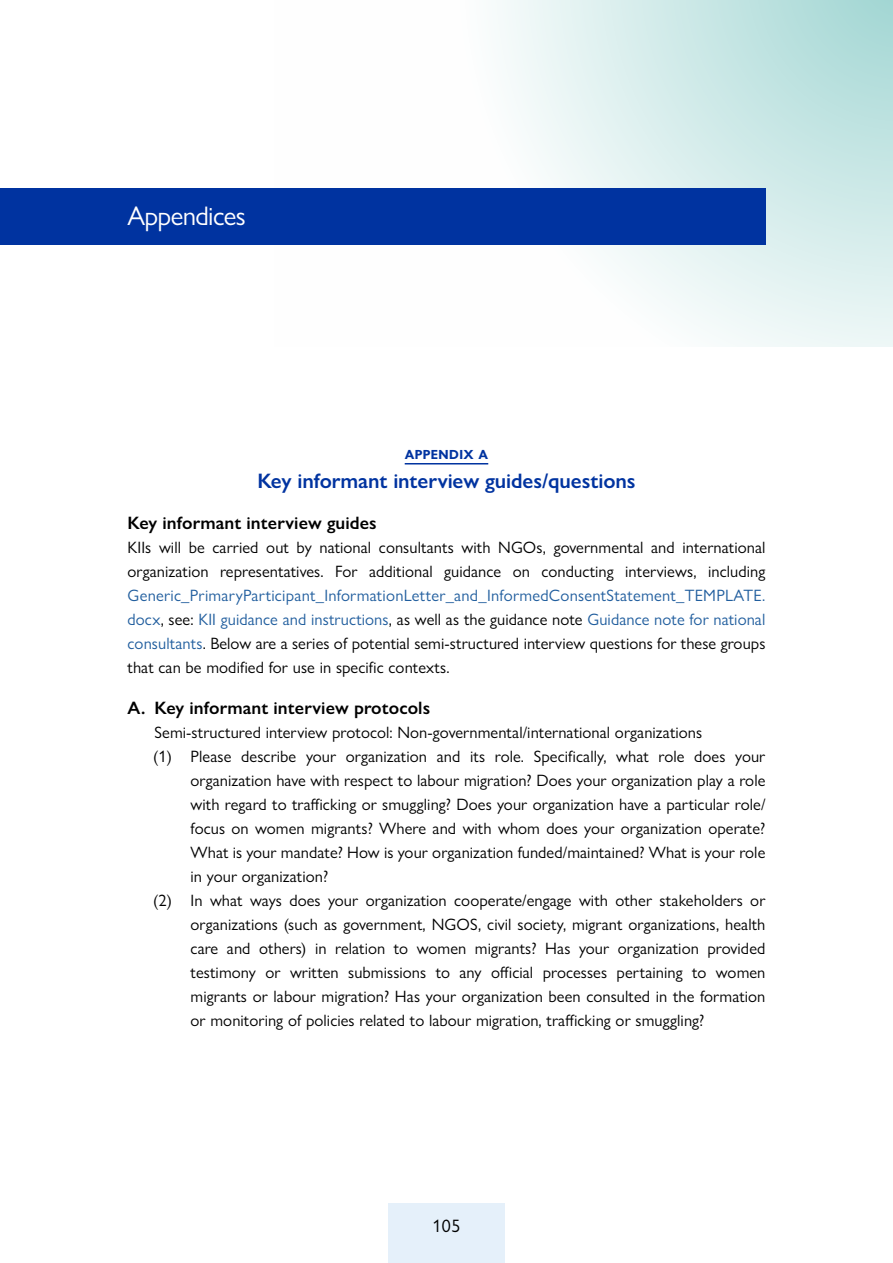
<style>
.page{position:relative;width:893px;height:1263px;background:#fff}
.page>*{position:absolute;margin:0;border:0;box-sizing:border-box;transform-origin:0 0}
.t1{font:27px "Gill Sans Nova";color:#fff}
.t2{font:600 21px "Gill Sans Nova";letter-spacing:-.005em;color:#0033a0}
.t3{font:600 18px "Gill Sans Nova";letter-spacing:.005em;color:#000}
.t4{font:600 18px "Gill Sans Nova";letter-spacing:-.005em;color:#0033a0}
.t5{font:18px "Gill Sans Nova";color:#000}
.t6{font:16.5px/24px "Gill Sans Nova";letter-spacing:.005em;color:#000}
.t7{font:16.5px/24px "Gill Sans Nova";letter-spacing:.005em;color:#215e9e;text-align:justify}
.s1{color:#000}
</style>
<div class="page">
<svg style="left:502px;top:0;width:391px;height:347px"></svg>
<div style="left:388px;top:1203px;width:117px;height:60px;background:#e5f0fa"></div>
<div style="left:0;top:188px;width:765px;height:57px;background:#0033a0"></div>
<hr style="left:405px;top:463px;width:83px;height:1px;background:#0033a0">
<h1 class="t1" style="left:128px;top:199px;width:120px">Appendices</h1>
<p class="t4" style="left:405px;top:441px;width:85px">appendix a</p>
<p class="t2" style="left:257px;top:468px;width:380px">Key informant interview guides/questions</p>
<p class="t3" style="left:128px;top:512px;width:251px">Key informant interview guides</p>
<p class="t6" style="left:128px;top:535px;width:639px">KIIs will be carried out by national consultants with NGOs, governmental and international organization representatives. For additional guidance on conducting interviews, including</p>
<p class="t7" style="left:128px;top:583px;width:639px">Generic_PrimaryParticipant_InformationLetter_and_InformedConsentStatement_TEMPLATE. docx<span class="s1">, see:</span> KII guidance and instructions<span class="s1">, as well as the guidance note</span> Guidance note for national consultants<span class="s1">. Below are a series of potential semi‑structured interview questions for these groups that can be modified for use in specific contexts.</span></p>
<p class="t3" style="left:128px;top:697px;width:304px">A. Key informant interview protocols</p>
<p class="t6" style="left:155px;top:720px;width:549px">Semi‑structured interview protocol: Non‑governmental/international organizations</p>
<p class="t6" style="left:153px;top:744px;width:614px">(1) Please describe your organization and its role. Specifically, what role does your</p>
<p class="t6" style="left:191px;top:768px;width:576px">organization have with respect to labour migration? Does your organization play a role</p>
<p class="t6" style="left:191px;top:792px;width:576px">with regard to trafficking or smuggling? Does your organization have a particular role/</p>
<p class="t6" style="left:191px;top:816px;width:576px">focus on women migrants? Where and with whom does your organization operate?</p>
<p class="t6" style="left:191px;top:840px;width:576px">What is your mandate? How is your organization funded/maintained? What is your role</p>
<p class="t6" style="left:191px;top:864px;width:139px">in your organization?</p>
<p class="t6" style="left:153px;top:888px;width:614px">(2) In what ways does your organization cooperate/engage with other stakeholders or</p>
<p class="t6" style="left:191px;top:912px;width:576px">organizations (such as government, NGOS, civil society, migrant organizations, health</p>
<p class="t6" style="left:191px;top:936px;width:576px">care and others) in relation to women migrants? Has your organization provided</p>
<p class="t6" style="left:191px;top:960px;width:576px">testimony or written submissions to any official processes pertaining to women</p>
<p class="t6" style="left:191px;top:984px;width:576px">migrants or labour migration? Has your organization been consulted in the formation</p>
<p class="t6" style="left:191px;top:1008px;width:515px">or monitoring of policies related to labour migration, trafficking or smuggling?</p>
<p class="t5" style="left:433px;top:1215px;width:29px">105</p>
</div>
